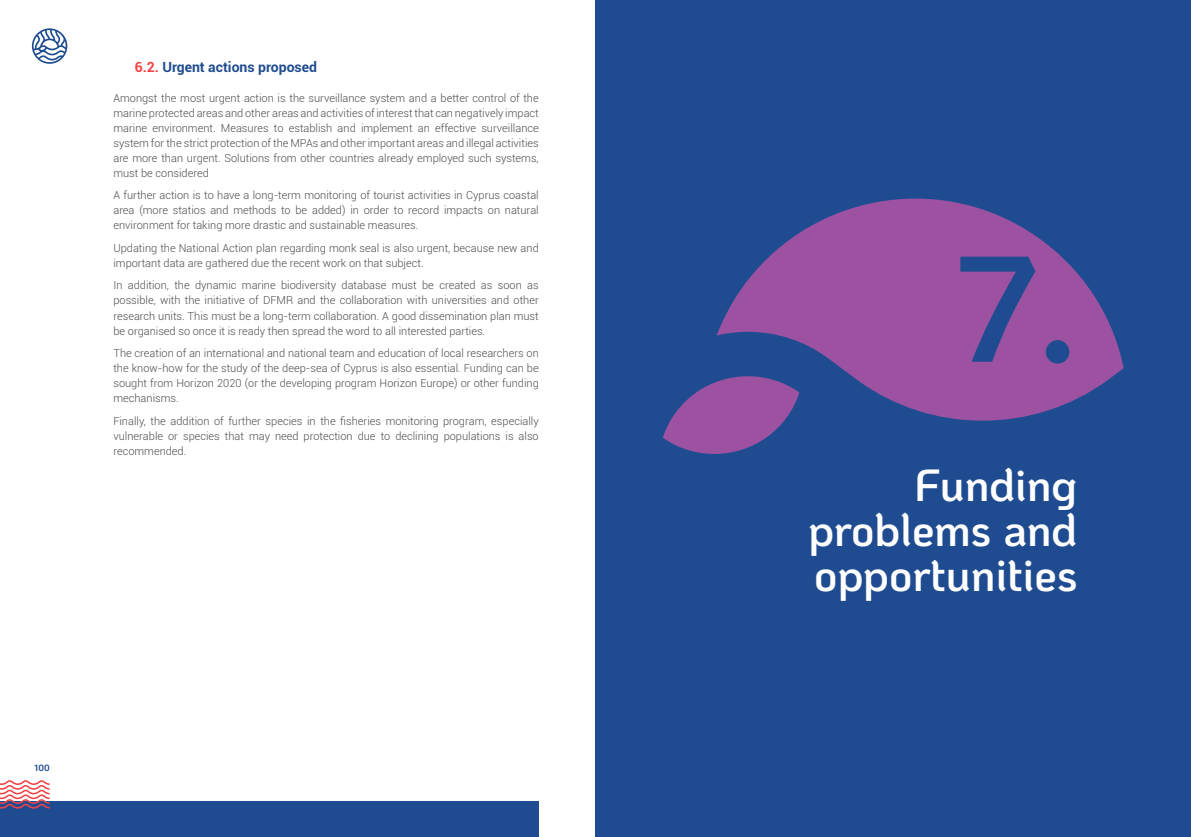
<style>
.page{position:relative;width:1191px;height:837px;background:#fff}
.page>*{position:absolute;margin:0;border:0;box-sizing:border-box;transform-origin:0 0}
.t1{font:700 150px "Ko Ho";color:#1f4c90}
.t2{font:600 45px/45px "Ko Ho";letter-spacing:-.01em;color:#fff;text-align:justify}
.t3{font:700 14px "Roboto";color:#1f4c90}
.t4{font:300 11px/15px "Roboto";color:#4e4b4c;text-align:justify}
.t5{font:700 9px "Ko Ho";color:#1f4c90}
.s1{color:#f24145}
.s2{font-style:italic}
</style>
<div class="page">
<div style="left:0;top:801px;width:539px;height:35px;background:#1f4c90"></div>
<svg style="left:0;top:780px;width:50px;height:28px"></svg>
<div style="left:595px;top:0;width:596px;height:836px;background:#1f4c90"></div>
<svg style="left:663px;top:198px;width:460px;height:256px;fill:#9d52a1"></svg>
<svg style="left:32px;top:28px;width:35px;height:36px"></svg>
<p class="t3" style="left:135px;top:57px;width:184px"><span class="s1">6.2.</span> Urgent actions proposed</p>
<p class="t4" style="left:113px;top:90px;width:427px">Amongst the most urgent action is the surveillance system and a better control of the marine protected areas and other areas and activities of interest that can negatively impact marine environment. Measures to establish and implement an effective surveillance system for the strict protection of the MPAs and other important areas and illegal activities are more than urgent. Solutions from other countries already employed such systems, must be considered</p>
<p class="t4" style="left:113px;top:187px;width:427px">A further action is to have a long-term monitoring of tourist activities in Cyprus coastal area (more statios and methods to be added) in order to record impacts on natural environment for taking more drastic and sustainable measures.</p>
<p class="t4" style="left:113px;top:240px;width:427px">Updating the National Action plan regarding monk seal is also urgent, because new and important data are gathered due the recent work on that subject.</p>
<p class="t4" style="left:113px;top:277px;width:427px">In addition, the dynamic marine biodiversity database must be created as soon as possible, with the initiative of DFMR and the collaboration with universities and other research units. This must be a long-term collaboration. A good dissemination plan must be organised so once it is ready then spread the word to all interested parties.</p>
<p class="t4" style="left:113px;top:345px;width:427px">The creation of an international and national team and education of local researchers on the know-how for the study of the deep-sea of Cyprus is also essential<span class="s2">.</span> Funding can be sought from Horizon 2020 (or the developing program Horizon Europe) or other funding mechanisms.</p>
<p class="t4" style="left:113px;top:412px;width:427px">Finally, the addition of further species in the fisheries monitoring program, especially vulnerable or species that may need protection due to declining populations is also recommended.</p>
<p class="t5" style="left:34px;top:759px;width:17px">100</p>
<h1 class="t1" style="left:952px;top:183px;width:127px">7.</h1>
<h2 class="t2" style="left:808px;top:462px;width:271px;text-indent:107px">Funding problems and opportunities</h2>
</div>
